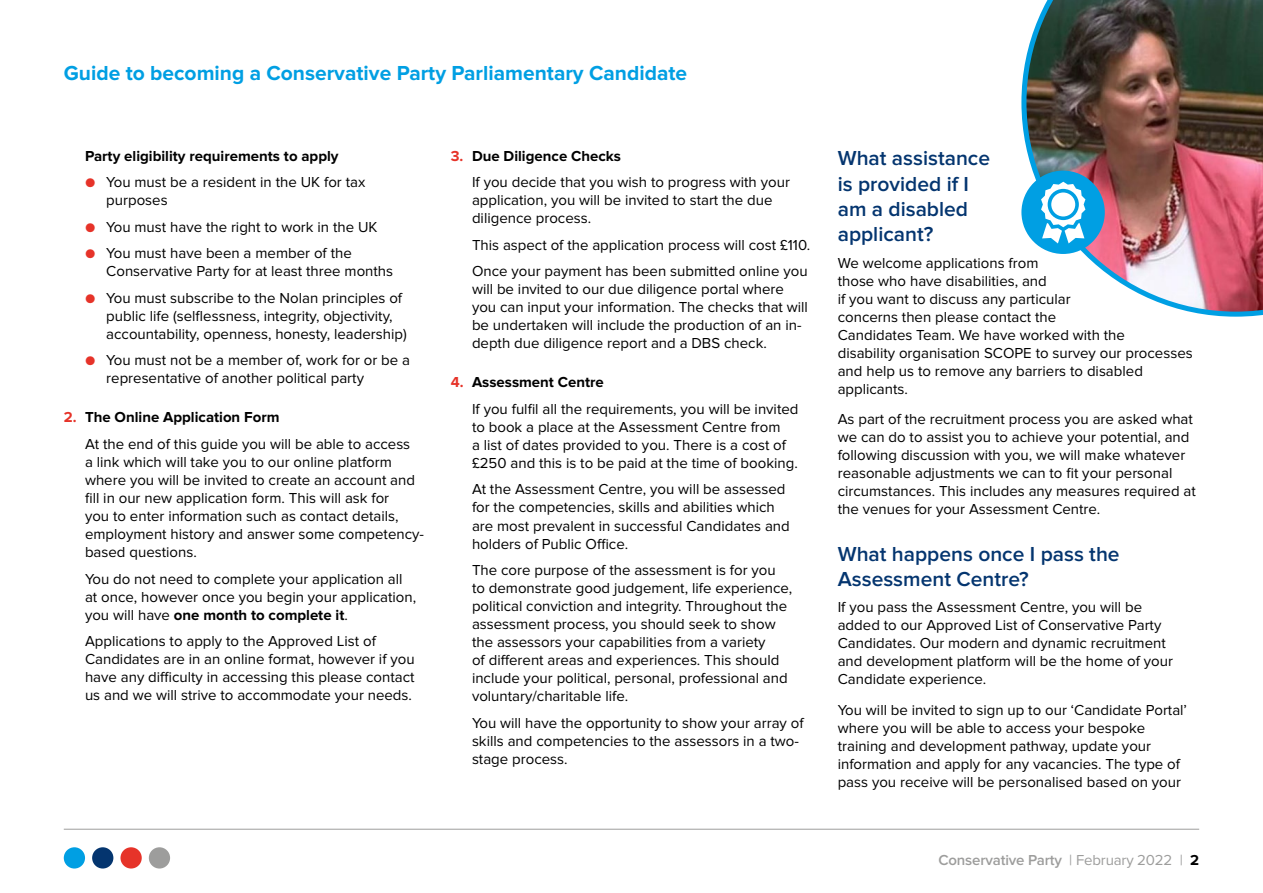
<style>
.page{position:relative;width:1263px;height:893px;background:#fff}
.page>*{position:absolute;margin:0;border:0;box-sizing:border-box;transform-origin:0 0}
.t1{font:600 21px/25.2px "Proxima Nova";color:#04356f}
.t2{font:700 21px "Proxima Nova";color:#009fe3}
.t3{font:15px/18px "Proxima Nova";color:#000}
.t4{font:700 15px "Proxima Nova";color:#000}
.t5{font:600 15px "Proxima Nova";letter-spacing:-.01em;color:#9d9d9c}
.s1{color:#e63329}
.s2{font-weight:700;color:#e63329}
.s3{font-weight:700}
.s4{font-weight:400}
.s5{font-weight:700;color:#000}
</style>
<div class="page">
<hr style="left:64px;top:829px;width:1135px;height:1px;background:#9d9d9c">
<div style="left:64px;top:847px;width:21px;height:21px;background:#009fe3;border-radius:50%"></div>
<div style="left:92px;top:847px;width:21px;height:21px;background:#04356f;border-radius:50%"></div>
<div style="left:120px;top:847px;width:22px;height:21px;background:#e63329;border-radius:50%"></div>
<div style="left:149px;top:847px;width:21px;height:21px;background:#9d9d9c;border-radius:50%"></div>
<img style="left:1021px;top:0;width:242px;height:317px">
<div style="left:1021px;top:171px;width:84px;height:83px;background:#009fe3;border-radius:50%"></div>
<svg style="left:1041px;top:182px;width:44px;height:61px"></svg>
<h1 class="t2" style="left:64px;top:61px;width:625px">Guide to becoming a Conservative Party Parliamentary Candidate</h1>
<p class="t4" style="left:85px;top:147px;width:255px">Party eligibility requirements to apply</p>
<p class="t3" style="left:106px;top:173px;width:261px;text-indent:-21px"><span class="s1">●</span> You must be a resident in the UK for tax purposes</p>
<p class="t3" style="left:85px;top:218px;width:294px"><span class="s1">●</span> You must have the right to work in the UK</p>
<p class="t3" style="left:106px;top:244px;width:288px;text-indent:-21px"><span class="s1">●</span> You must have been a member of the<br>Conservative Party for at least three months</p>
<p class="t3" style="left:106px;top:289px;width:302px;text-indent:-21px"><span class="s1">●</span> You must subscribe to the Nolan principles of public life (selflessness, integrity, objectivity, accountability, openness, honesty, leadership)</p>
<p class="t3" style="left:106px;top:351px;width:305px;text-indent:-21px"><span class="s1">●</span> You must not be a member of, work for or be a representative of another political party</p>
<p class="t3" style="left:85px;top:404px;width:327px;line-height:26.5px;text-indent:-21px"><span class="s2">2.</span> <span class="s3">The Online Application Form<br></span>At the end of this guide you will be able to access</p>
<p class="t3" style="left:85px;top:453px;width:340px">a link which will take you to our online platform where you will be invited to create an account and fill in our new application form. This will ask for<br>you to enter information such as contact details, employment history and answer some competency&shy;based questions.</p>
<p class="t3" style="left:85px;top:570px;width:333px">You do not need to complete your application all at once, however once you begin your application, you will have <span class="s3">one month to complete it</span>.</p>
<p class="t3" style="left:85px;top:632px;width:331px">Applications to apply to the Approved List of Candidates are in an online format, however if you have any difficulty in accessing this please contact us and we will strive to accommodate your needs.</p>
<p class="t3" style="left:472px;top:143px;width:319px;line-height:26.5px;text-indent:-21px"><span class="s2">3.</span> <span class="s3">Due Diligence Checks<br></span>If you decide that you wish to progress with your</p>
<p class="t3" style="left:472px;top:191px;width:302px">application, you will be invited to start the due diligence process.</p>
<p class="t3" style="left:472px;top:232px;width:340px;line-height:26.5px">This aspect of the application process will cost £110.<br>Once your payment has been submitted online you</p>
<p class="t3" style="left:472px;top:280px;width:337px">will be invited to our due diligence portal where you can input your information. The checks that will be undertaken will include the production of an in&shy;depth due diligence report and a DBS check.</p>
<p class="t3" style="left:472px;top:369px;width:328px;line-height:26.5px;text-indent:-21px"><span class="s2">4.</span> <span class="s3">Assessment Centre<br></span>If you fulfil all the requirements, you will be invited</p>
<p class="t3" style="left:472px;top:418px;width:327px">to book a place at the Assessment Centre from<br>a list of dates provided to you. There is a cost of £250 and this is to be paid at the time of booking.</p>
<p class="t3" style="left:472px;top:481px;width:319px">At the Assessment Centre, you will be assessed for the competencies, skills and abilities which are most prevalent in successful Candidates and holders of Public Office.</p>
<p class="t3" style="left:472px;top:561px;width:322px">The core purpose of the assessment is for you to demonstrate good judgement, life experience, political conviction and integrity. Throughout the assessment process, you should seek to show the assessors your capabilities from a variety<br>of different areas and experiences. This should include your political, personal, professional and voluntary/charitable life.</p>
<p class="t3" style="left:472px;top:714px;width:333px">You will have the opportunity to show your array of skills and competencies to the assessors in a two&shy;stage process.</p>
<h1 class="t1" style="left:838px;top:146px;width:154px">What assistance is provided if I am a disabled applicant?</h1>
<p class="t3" style="left:838px;top:254px;width:357px">We welcome applications from<br>those who have disabilities, and<br>if you want to discuss any particular<br>concerns then please contact the<br>Candidates Team. We have worked with the<br>disability organisation SCOPE to survey our processes and help us to remove any barriers to disabled applicants.</p>
<p class="t3" style="left:838px;top:411px;width:360px">As part of the recruitment process you are asked what we can do to assist you to achieve your potential, and following discussion with you, we will make whatever reasonable adjustments we can to fit your personal circumstances. This includes any measures required at the venues for your Assessment Centre.</p>
<h1 class="t1" style="left:838px;top:542px;width:283px">What happens once I pass the<br>Assessment Centre?</h1>
<p class="t3" style="left:838px;top:599px;width:337px">If you pass the Assessment Centre, you will be added to our Approved List of Conservative Party Candidates. Our modern and dynamic recruitment and development platform will be the home of your Candidate experience.</p>
<p class="t3" style="left:838px;top:701px;width:351px">You will be invited to sign up to our ‘Candidate Portal’ where you will be able to access your bespoke training and development pathway, update your information and apply for any vacancies. The type of pass you receive will be personalised based on your</p>
<p class="t5" style="left:938px;top:851px;width:262px">Conservative Party <span class="s4">| February 2022 |</span> <span class="s5">2</span></p>
</div>
